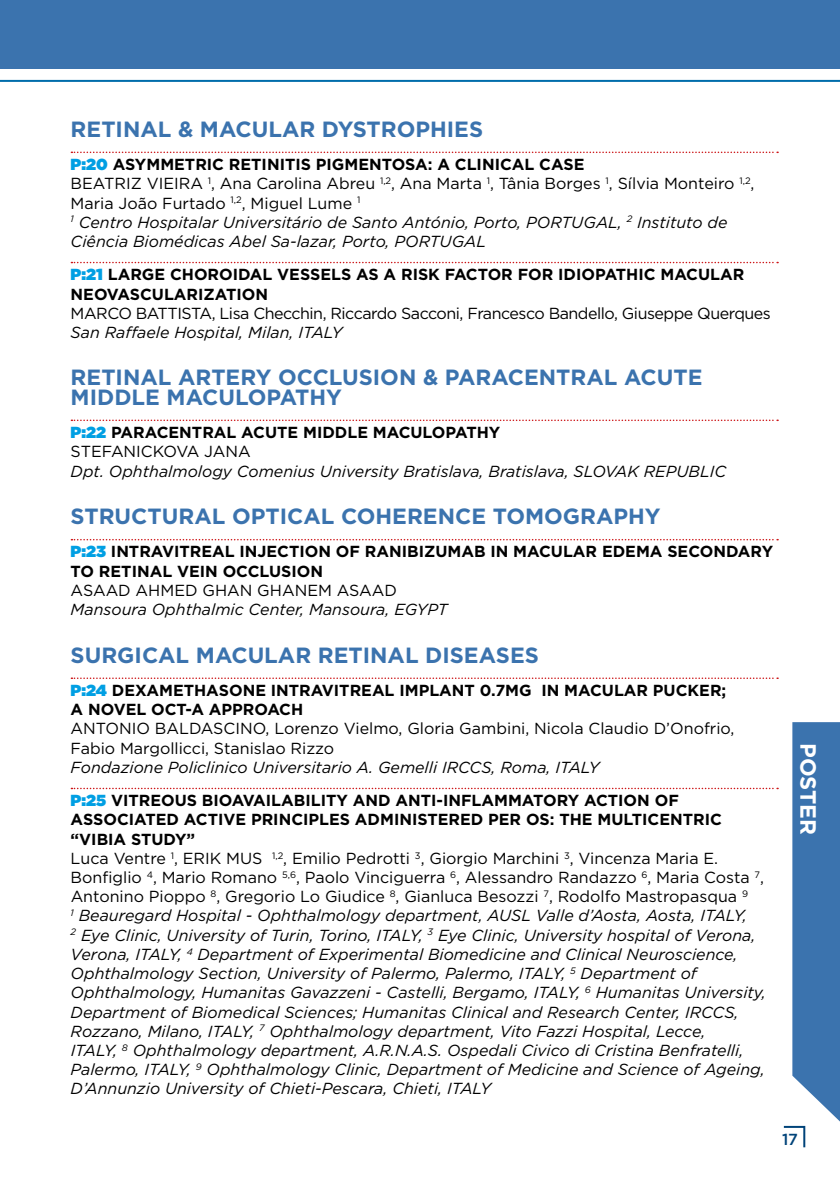
<style>
.page{position:relative;width:840px;height:1191px;background:#fff}
.page>*{position:absolute;margin:0;border:0;box-sizing:border-box;transform-origin:0 0}
.t1{font:700 22px/19.2px "Gotham";color:#3b73ae}
.t2{font:700 22px "Gotham";color:#fff}
.t3{font:italic 16px/19.2px "Gotham";color:#000}
.t4{font:700 16px/19.2px "Gotham";color:#000}
.t5{font:16px/19.2px "Gotham";letter-spacing:-.005em;color:#000}
.t6{font:16px "Gotham";letter-spacing:-.03em;color:#000}
.t7{font:500 16px "Gotham";color:#004379}
.s1{font-weight:900;font-style:normal;color:#009fe3}
.s2{font-weight:700;font-style:normal}
.s3{font-style:normal}
.s4{font-weight:900;color:#009fe3}
.s5{font-weight:400}
</style>
<div class="page">
<div style="left:0;top:0;width:839px;height:69px;background:#3b73ae"></div>
<hr style="left:0;top:80px;width:839px;height:2px;background:#006dab">
<svg style="left:71px;top:152px;width:706px;height:1px"></svg>
<svg style="left:71px;top:262px;width:706px;height:1px"></svg>
<svg style="left:71px;top:419px;width:706px;height:2px"></svg>
<svg style="left:71px;top:539px;width:706px;height:1px"></svg>
<svg style="left:71px;top:677px;width:706px;height:2px"></svg>
<svg style="left:71px;top:722px;width:768px;height:426px"></svg>
<h1 class="t1" style="left:71px;top:119px;width:414px">RETINAL &amp; MACULAR DYSTROPHIES</h1>
<p class="t3" style="left:71px;top:154px;width:685px"><span class="s1">P:20</span> <span class="s2">ASYMMETRIC RETINITIS PIGMENTOSA: A CLINICAL CASE<br></span><span class="s3">BEATRIZ VIEIRA</span> <sup>1</sup><span class="s3">, Ana Carolina Abreu</span> <sup>1,2</sup><span class="s3">, Ana Marta</span> <sup>1</sup><span class="s3">, Tânia Borges</span> <sup>1</sup><span class="s3">, Sílvia Monteiro</span> <sup>1,2</sup><span class="s3">, Maria João Furtado</span> <sup>1,2</sup><span class="s3">, Miguel Lume</span> <sup>1<br></sup><sup>1</sup> Centro Hospitalar Universitário de Santo António, Porto, PORTUGAL, <sup>2</sup> Instituto de Ciência Biomédicas Abel Sa-lazar, Porto, PORTUGAL</p>
<p class="t4" style="left:71px;top:265px;width:674px"><span class="s4">P:21</span> LARGE CHOROIDAL VESSELS AS A RISK FACTOR FOR IDIOPATHIC MACULAR<br>NEOVASCULARIZATION</p>
<p class="t6" style="left:71px;top:303px;width:701px">MARCO BATTISTA, Lisa Checchin, Riccardo Sacconi, Francesco Bandello, Giuseppe Querques</p>
<p class="t3" style="left:71px;top:322px;width:273px">San Raffaele Hospital, Milan, ITALY</p>
<h1 class="t1" style="left:71px;top:368px;width:633px">RETINAL ARTERY OCCLUSION &amp; PARACENTRAL ACUTE<br>MIDDLE MACULOPATHY</h1>
<p class="t4" style="left:71px;top:423px;width:431px"><span class="s4">P:22</span> PARACENTRAL ACUTE MIDDLE MACULOPATHY<br><span class="s5">STEFANICKOVA JANA</span></p>
<p class="t3" style="left:71px;top:461px;width:656px">Dpt. Ophthalmology Comenius University Bratislava, Bratislava, SLOVAK REPUBLIC</p>
<h1 class="t1" style="left:71px;top:506px;width:591px">STRUCTURAL OPTICAL COHERENCE TOMOGRAPHY</h1>
<p class="t4" style="left:71px;top:542px;width:703px"><span class="s4">P:23</span> INTRAVITREAL INJECTION OF RANIBIZUMAB IN MACULAR EDEMA SECONDARY<br>TO RETINAL VEIN OCCLUSION</p>
<p class="t5" style="left:71px;top:580px;width:327px">ASAAD AHMED GHAN GHANEM ASAAD</p>
<p class="t3" style="left:71px;top:599px;width:378px">Mansoura Ophthalmic Center, Mansoura, EGYPT</p>
<h1 class="t1" style="left:71px;top:645px;width:469px">SURGICAL MACULAR RETINAL DISEASES</h1>
<p class="t4" style="left:71px;top:680px;width:656px"><span class="s4">P:24</span> DEXAMETHASONE INTRAVITREAL IMPLANT 0.7MG IN MACULAR PUCKER;<br>A NOVEL OCT-A APPROACH</p>
<p class="t5" style="left:71px;top:719px;width:665px">ANTONIO BALDASCINO, Lorenzo Vielmo, Gloria Gambini, Nicola Claudio D’Onofrio,<br>Fabio Margollicci, Stanislao Rizzo</p>
<p class="t3" style="left:71px;top:750px;width:609px;line-height:33.4px">Fondazione Policlinico Universitario A. Gemelli IRCCS, Roma, ITALY<br><span class="s1">P:25</span> <span class="s2">VITREOUS BIOAVAILABILITY AND ANTI-INFLAMMATORY ACTION OF</span></p>
<p class="t3" style="left:71px;top:810px;width:696px"><span class="s2">ASSOCIATED ACTIVE PRINCIPLES ADMINISTERED PER OS: THE MULTICENTRIC “VIBIA STUDY”<br></span><span class="s3">Luca Ventre</span> <sup>1</sup><span class="s3">, ERIK MUS</span> <sup>1,2</sup><span class="s3">, Emilio Pedrotti</span> <sup>3</sup><span class="s3">, Giorgio Marchini</span> <sup>3</sup><span class="s3">, Vincenza Maria E.<br>Bonfiglio</span> <sup>4</sup><span class="s3">, Mario Romano</span> <sup>5,6</sup><span class="s3">, Paolo Vinciguerra</span> <sup>6</sup><span class="s3">, Alessandro Randazzo</span> <sup>6</sup><span class="s3">, Maria Costa</span> <sup>7</sup><span class="s3">, Antonino Pioppo</span> <sup>8</sup><span class="s3">, Gregorio Lo Giudice</span> <sup>8</sup><span class="s3">, Gianluca Besozzi</span> <sup>7</sup><span class="s3">, Rodolfo Mastropasqua</span> <sup>9<br></sup><sup>1</sup> Beauregard Hospital - Ophthalmology department, AUSL Valle d’Aosta, Aosta, ITALY,<br><sup>2</sup> Eye Clinic, University of Turin, Torino, ITALY, <sup>3</sup> Eye Clinic, University hospital of Verona, Verona, ITALY, <sup>4</sup> Department of Experimental Biomedicine and Clinical Neuroscience, Ophthalmology Section, University of Palermo, Palermo, ITALY, <sup>5</sup> Department of Ophthalmology, Humanitas Gavazzeni - Castelli, Bergamo, ITALY, <sup>6</sup> Humanitas University, Department of Biomedical Sciences; Humanitas Clinical and Research Center, IRCCS, Rozzano, Milano, ITALY, <sup>7</sup> Ophthalmology department, Vito Fazzi Hospital, Lecce,<br>ITALY, <sup>8</sup> Ophthalmology department, A.R.N.A.S. Ospedali Civico di Cristina Benfratelli, Palermo, ITALY, <sup>9</sup> Ophthalmology Clinic, Department of Medicine and Science of Ageing, D’Annunzio University of Chieti-Pescara, Chieti, ITALY</p>
<h1 class="t2" style="left:822px;top:743px;width:93px;rotate:90deg">POSTER</h1>
<p class="t7" style="left:781px;top:1129px;width:17px">17</p>
</div>
